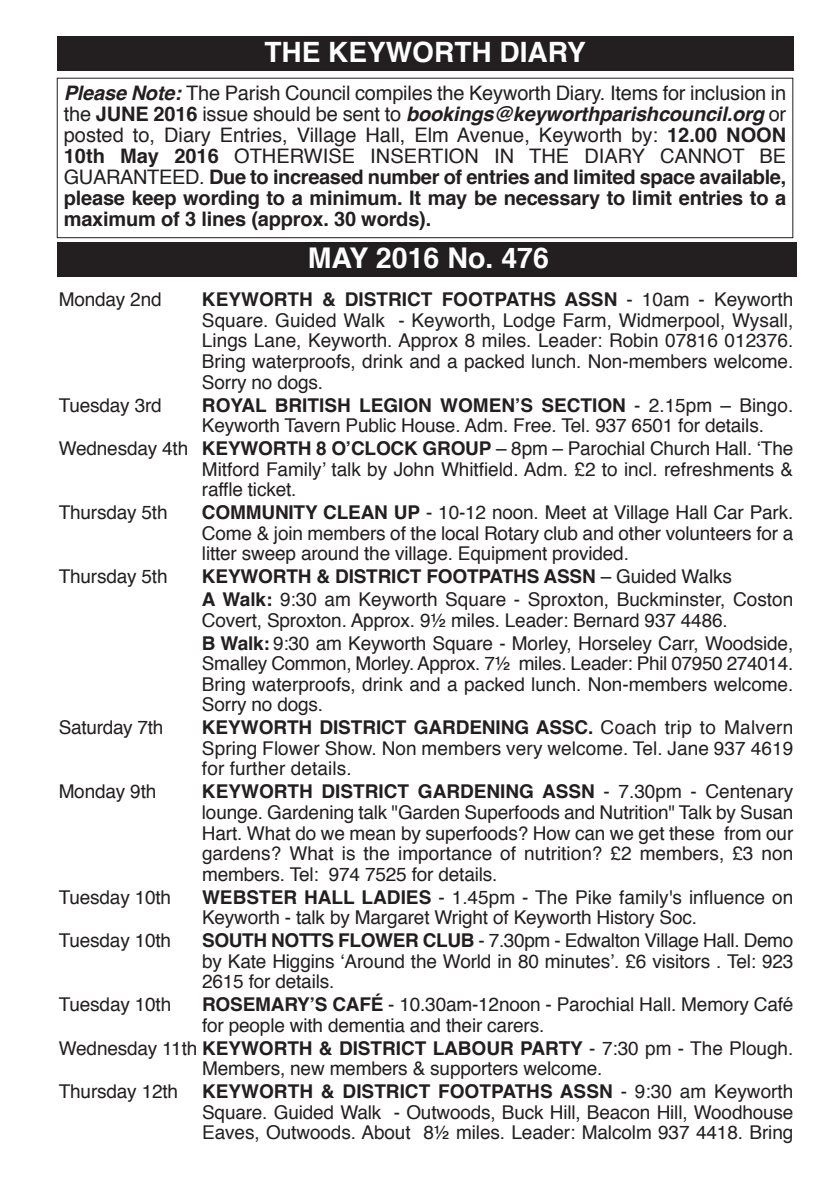
<style>
.page{position:relative;width:840px;height:1191px;background:#fff}
.page>*{position:absolute;margin:0;border:0;box-sizing:border-box;transform-origin:0 0}
.t1{font:700 28.6px "Helvetica";color:#fff}
.t2{font:700 28px "Helvetica";color:#fff}
.t3{font:20px/21px "Helvetica";color:#231f20;text-align:justify}
.t4{font:19px/20.6px "Helvetica";letter-spacing:-.01em;color:#231f20;text-align:justify}
.s1{font-weight:700;font-style:italic}
.s2{font-weight:700}
</style>
<div class="page">
<div style="left:57px;top:36px;width:735px;height:35px;background:#231f20"></div>
<div style="left:57px;top:242px;width:739px;height:35px;background:#231f20"></div>
<div style="left:57px;top:78px;width:735px;height:160px;border:1px solid #231f20"></div>
<h2 class="t2" style="left:264px;top:40px;width:322px">THE KEYWORTH DIARY</h2>
<p class="t3" style="left:64px;top:84px;width:723px"><span class="s1">Please Note:</span> The Parish Council compiles the Keyworth Diary. Items for inclusion in the <span class="s2">JUNE 2016</span> issue should be sent to <span class="s1">bookings@keyworthparishcouncil.org</span> or posted to, Diary Entries, Village Hall, Elm Avenue, Keyworth by: <span class="s2">12.00 NOON 10th May 2016</span> OTHERWISE INSERTION IN THE DIARY CANNOT BE GUARANTEED. <span class="s2">Due to increased number of entries and limited space available, please keep wording to a minimum. It may be necessary to limit entries to a maximum of 3 lines (approx. 30 words).</span></p>
<h1 class="t1" style="left:307px;top:246px;width:243px">MAY 2016 No. 476</h1>
<p class="t4" style="left:59px;top:291px;width:104px">Monday 2nd</p>
<p class="t4" style="left:202px;top:291px;width:592px"><span class="s2">KEYWORTH &amp; DISTRICT FOOTPATHS ASSN</span> - 10am - Keyworth Square. Guided Walk - Keyworth, Lodge Farm, Widmerpool, Wysall, Lings Lane, Keyworth. Approx 8 miles. Leader: Robin 07816 012376.<br>Bring waterproofs, drink and a packed lunch. Non-members welcome.<br>Sorry no dogs.</p>
<p class="t4" style="left:59px;top:396px;width:105px">Tuesday 3rd</p>
<p class="t4" style="left:202px;top:396px;width:592px"><span class="s2">ROYAL BRITISH LEGION WOMEN’S SECTION</span> - 2.15pm – Bingo.<br>Keyworth Tavern Public House. Adm. Free. Tel. 937 6501 for details.</p>
<p class="t4" style="left:202px;top:439px;width:592px;text-indent:-143px">Wednesday 4th <span class="s2">KEYWORTH 8 O’CLOCK GROUP</span> – 8pm – Parochial Church Hall. ‘The Mitford Family’ talk by John Whitfield. Adm. £2 to incl. refreshments &amp; raffle ticket.</p>
<p class="t4" style="left:59px;top:503px;width:110px">Thursday 5th</p>
<p class="t4" style="left:202px;top:503px;width:592px"><span class="s2">COMMUNITY CLEAN UP</span> - 10-12 noon. Meet at Village Hall Car Park.<br>Come &amp; join members of the local Rotary club and other volunteers for a litter sweep around the village. Equipment provided.</p>
<p class="t4" style="left:59px;top:568px;width:110px">Thursday 5th</p>
<p class="t4" style="left:202px;top:566px;width:592px;line-height:22.8px"><span class="s2">KEYWORTH &amp; DISTRICT FOOTPATHS ASSN</span> – Guided Walks<br><span class="s2">A Walk:</span> 9:30 am Keyworth Square - Sproxton, Buckminster, Coston</p>
<p class="t4" style="left:202px;top:610px;width:592px;line-height:22.8px">Covert, Sproxton. Approx. 9½ miles. Leader: Bernard 937 4486.<br><span class="s2">B Walk:</span> 9:30 am Keyworth Square - Morley, Horseley Carr, Woodside,</p>
<p class="t4" style="left:202px;top:654px;width:592px">Smalley Common, Morley. Approx. 7½ miles. Leader: Phil 07950 274014.<br>Bring waterproofs, drink and a packed lunch. Non-members welcome.<br>Sorry no dogs.</p>
<p class="t4" style="left:59px;top:719px;width:106px">Saturday 7th</p>
<p class="t4" style="left:202px;top:719px;width:592px"><span class="s2">KEYWORTH DISTRICT GARDENING ASSC.</span> Coach trip to Malvern Spring Flower Show. Non members very welcome. Tel. Jane 937 4619 for further details.</p>
<p class="t4" style="left:59px;top:783px;width:99px">Monday 9th</p>
<p class="t4" style="left:202px;top:783px;width:592px"><span class="s2">KEYWORTH DISTRICT GARDENING ASSN</span> - 7.30pm - Centenary lounge. Gardening talk "Garden Superfoods and Nutrition" Talk by Susan Hart. What do we mean by superfoods? How can we get these from our gardens? What is the importance of nutrition? £2 members, £3 non members. Tel: 974 7525 for details.</p>
<p class="t4" style="left:59px;top:888px;width:114px">Tuesday 10th</p>
<p class="t4" style="left:202px;top:888px;width:592px"><span class="s2">WEBSTER HALL LADIES</span> - 1.45pm - The Pike family's influence on<br>Keyworth - talk by Margaret Wright of Keyworth History Soc.</p>
<p class="t4" style="left:59px;top:931px;width:114px">Tuesday 10th</p>
<p class="t4" style="left:202px;top:931px;width:592px"><span class="s2">SOUTH NOTTS FLOWER CLUB</span> - 7.30pm - Edwalton Village Hall. Demo by Kate Higgins ‘Around the World in 80 minutes’. £6 visitors . Tel: 923<br>2615 for details.</p>
<p class="t4" style="left:59px;top:995px;width:114px">Tuesday 10th</p>
<p class="t4" style="left:202px;top:995px;width:592px"><span class="s2">ROSEMARY’S CAFÉ</span> - 10.30am-12noon - Parochial Hall. Memory Café for people with dementia and their carers.</p>
<p class="t4" style="left:202px;top:1039px;width:592px;text-indent:-143px">Wednesday 11th <span class="s2">KEYWORTH &amp; DISTRICT LABOUR PARTY</span> - 7:30 pm - The Plough.<br>Members, new members &amp; supporters welcome.</p>
<p class="t4" style="left:59px;top:1082px;width:121px">Thursday 12th</p>
<p class="t4" style="left:202px;top:1082px;width:592px"><span class="s2">KEYWORTH &amp; DISTRICT FOOTPATHS ASSN</span> - 9:30 am Keyworth Square. Guided Walk - Outwoods, Buck Hill, Beacon Hill, Woodhouse Eaves, Outwoods. About 8½ miles. Leader: Malcolm 937 4418. Bring</p>
</div>
